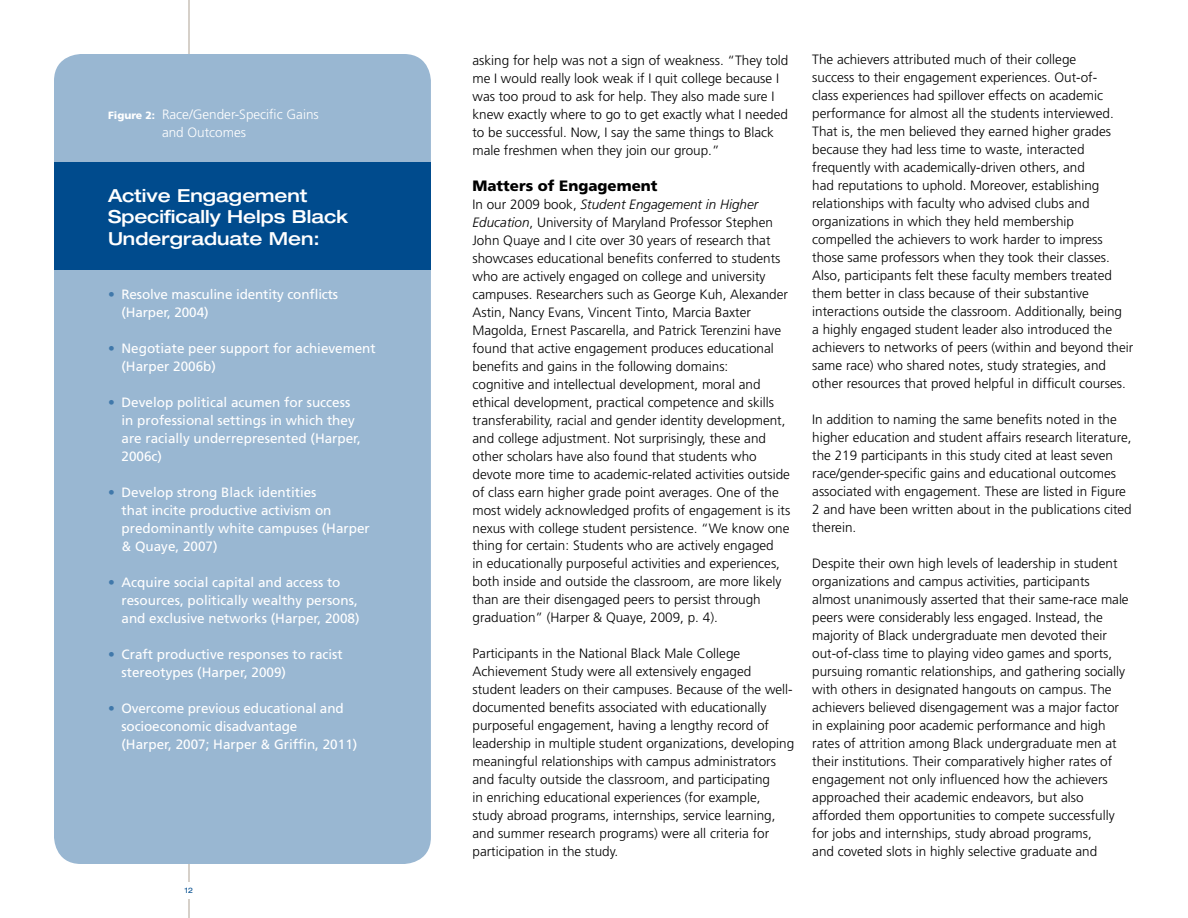
<style>
.page{position:relative;width:1188px;height:918px;background:#fff}
.page>*{position:absolute;margin:0;border:0;box-sizing:border-box;transform-origin:0 0}
.t1{font:500 expanded 18px/21.6px "Helvetica Neue";color:#fff}
.t2{font:900 15px "Frutiger";color:#000}
.t3{font:300 13.5px/18px "Frutiger";color:#000}
.t4{font:13.5px/18px "Frutiger";color:#fff}
.t5{font:300 13.5px/18px "Frutiger";color:#fff}
.t6{font:expanded 7.5px "Helvetica Neue";color:#004b8d}
.s1{font-weight:900;font-size:10.5px}
.s2{font-style:italic}
</style>
<div class="page">
<hr style="left:188px;top:0;width:2px;height:918px;background:#c9c1b8">
<div style="left:162px;top:882px;width:54px;height:17px;background:#fff"></div>
<div style="left:54px;top:54px;width:377px;height:810px;background:#99b7d2;border-radius:27px"></div>
<div style="left:54px;top:162px;width:377px;height:108px;background:#004b8d"></div>
<p class="t5" style="left:162px;top:105px;width:158px;text-indent:-54px"><span class="s1">Figure 2:</span> Race/Gender-Specific Gains and Outcomes</p>
<h1 class="t1" style="left:108px;top:184px;width:241px">Active Engagement<br>Specifically Helps Black<br>Undergraduate Men:</h1>
<p class="t4" style="left:122px;top:285px;width:218px">Resolve masculine identity conflicts (Harper, 2004)</p>
<p class="t4" style="left:122px;top:339px;width:256px">Negotiate peer support for achievement (Harper 2006b)</p>
<p class="t4" style="left:122px;top:393px;width:241px">Develop political acumen for success in professional settings in which they are racially underrepresented (Harper,<br>2006c)</p>
<p class="t4" style="left:122px;top:483px;width:250px">Develop strong Black identities<br>that incite productive activism on predominantly white campuses (Harper &amp; Quaye, 2007)</p>
<p class="t4" style="left:122px;top:573px;width:240px">Acquire social capital and access to resources, politically wealthy persons, and exclusive networks (Harper, 2008)</p>
<p class="t4" style="left:122px;top:645px;width:223px">Craft productive responses to racist stereotypes (Harper, 2009)</p>
<p class="t4" style="left:122px;top:699px;width:237px">Overcome previous educational and socioeconomic disadvantage<br>(Harper, 2007; Harper &amp; Griffin, 2011)</p>
<p class="t6" style="left:185px;top:886px;width:10px">12</p>
<p class="t3" style="left:472px;top:51px;width:317px">asking for help was not a sign of weakness. “They told me I would really look weak if I quit college because I was too proud to ask for help. They also made sure I knew exactly where to go to get exactly what I needed to be successful. Now, I say the same things to Black male freshmen when they join our group.”</p>
<p class="t2" style="left:472px;top:176px;width:187px">Matters of Engagement</p>
<p class="t3" style="left:472px;top:195px;width:319px">In our 2009 book, <span class="s2">Student Engagement in Higher Education</span>, University of Maryland Professor Stephen John Quaye and I cite over 30 years of research that showcases educational benefits conferred to students who are actively engaged on college and university campuses. Researchers such as George Kuh, Alexander Astin, Nancy Evans, Vincent Tinto, Marcia Baxter Magolda, Ernest Pascarella, and Patrick Terenzini have found that active engagement produces educational benefits and gains in the following domains:<br>cognitive and intellectual development, moral and ethical development, practical competence and skills transferability, racial and gender identity development, and college adjustment. Not surprisingly, these and other scholars have also found that students who devote more time to academic-related activities outside of class earn higher grade point averages. One of the most widely acknowledged profits of engagement is its nexus with college student persistence. “We know one thing for certain: Students who are actively engaged<br>in educationally purposeful activities and experiences, both inside and outside the classroom, are more likely than are their disengaged peers to persist through graduation” (Harper &amp; Quaye, 2009, p. 4).</p>
<p class="t3" style="left:472px;top:645px;width:323px">Participants in the National Black Male College Achievement Study were all extensively engaged student leaders on their campuses. Because of the well&shy;documented benefits associated with educationally purposeful engagement, having a lengthy record of leadership in multiple student organizations, developing meaningful relationships with campus administrators and faculty outside the classroom, and participating<br>in enriching educational experiences (for example, study abroad programs, internships, service learning, and summer research programs) were all criteria for participation in the study.</p>
<p class="t3" style="left:812px;top:51px;width:323px">The achievers attributed much of their college<br>success to their engagement experiences. Out-of-<br>class experiences had spillover effects on academic performance for almost all the students interviewed.<br>That is, the men believed they earned higher grades because they had less time to waste, interacted frequently with academically-driven others, and<br>had reputations to uphold. Moreover, establishing relationships with faculty who advised clubs and organizations in which they held membership compelled the achievers to work harder to impress those same professors when they took their classes.<br>Also, participants felt these faculty members treated them better in class because of their substantive interactions outside the classroom. Additionally, being<br>a highly engaged student leader also introduced the achievers to networks of peers (within and beyond their same race) who shared notes, study strategies, and other resources that proved helpful in difficult courses.</p>
<p class="t3" style="left:812px;top:411px;width:321px">In addition to naming the same benefits noted in the higher education and student affairs research literature, the 219 participants in this study cited at least seven race/gender-specific gains and educational outcomes associated with engagement. These are listed in Figure 2 and have been written about in the publications cited therein.</p>
<p class="t3" style="left:812px;top:555px;width:318px">Despite their own high levels of leadership in student organizations and campus activities, participants almost unanimously asserted that their same-race male peers were considerably less engaged. Instead, the majority of Black undergraduate men devoted their out-of-class time to playing video games and sports, pursuing romantic relationships, and gathering socially with others in designated hangouts on campus. The achievers believed disengagement was a major factor in explaining poor academic performance and high rates of attrition among Black undergraduate men at their institutions. Their comparatively higher rates of engagement not only influenced how the achievers approached their academic endeavors, but also afforded them opportunities to compete successfully for jobs and internships, study abroad programs,<br>and coveted slots in highly selective graduate and</p>
</div>
